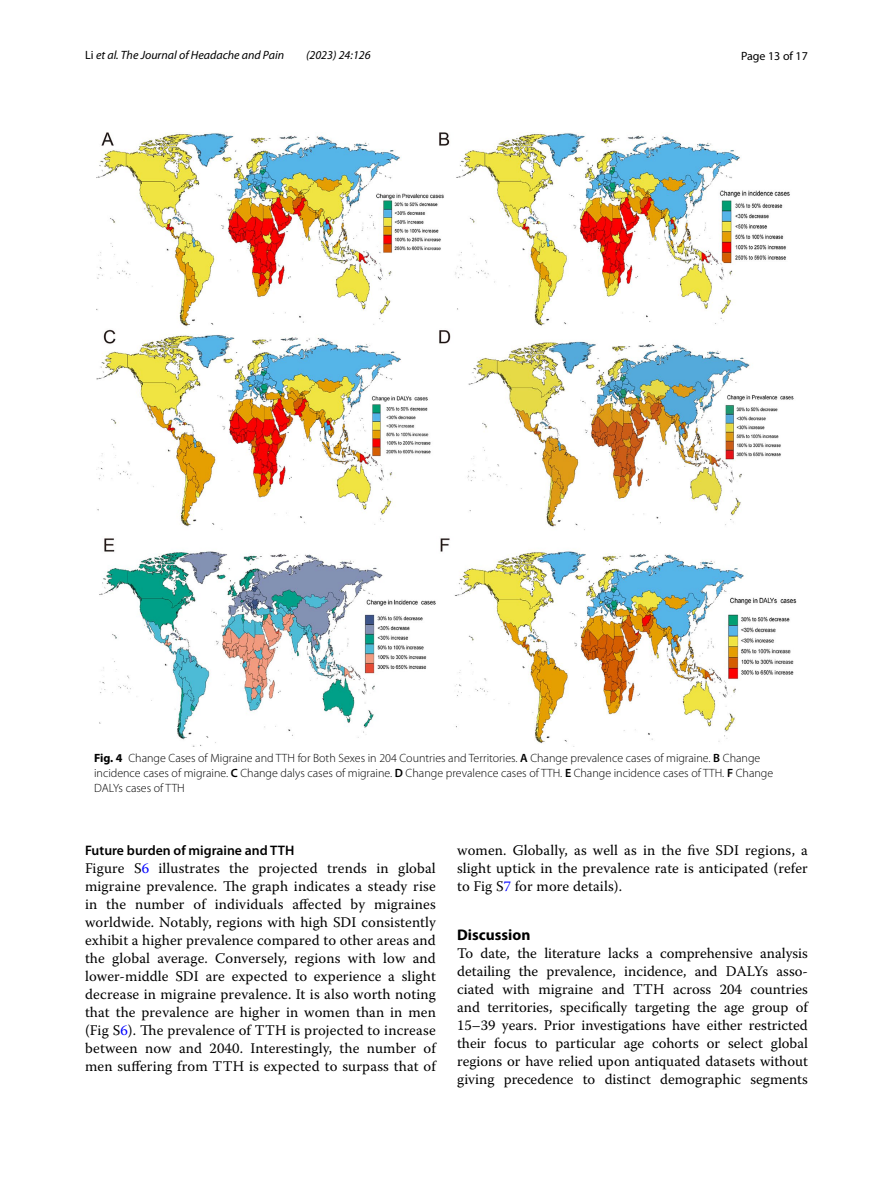
<style>
.page{position:relative;width:893px;height:1187px;background:#fff}
.page>*{position:absolute;margin:0;border:0;box-sizing:border-box;transform-origin:0 0}
.t1{font:700 15.45px "Myriad Pro";color:#000}
.t2{font:14.7px/18px "Warnock Pro";letter-spacing:.01em;color:#000;text-align:justify}
.t3{font:600 13.8px "Myriad Pro";color:#000}
.t4{font:300 12px/15px "Myriad Pro";color:#000}
.t5{font:italic 12px "Myriad Pro";color:#000}
.t6{font:12px "Myriad Pro";color:#000}
.s1{font-style:normal}
.s2{font-weight:700}
.s3{font-weight:600}
.s4{color:#00f}
</style>
<div class="page">
<img style="left:96px;top:133px;width:701px;height:613px">
<p class="t5" style="left:85px;top:48px;width:201px"><span class="s1">Li</span> et al. The Journal of Headache and Pain</p>
<p class="t5" style="left:306px;top:48px;width:66px">(2023) 24:126</p>
<p class="t6" style="left:741px;top:48px;width:68px">Page 13 of 17</p>
<p class="t4" style="left:94px;top:750px;width:681px"><span class="s2">Fig. 4</span> Change Cases of Migraine and TTH for Both Sexes in 204 Countries and Territories. <span class="s3">A</span> Change prevalence cases of migraine. <span class="s3">B</span> Change incidence cases of migraine. <span class="s3">C</span> Change dalys cases of migraine. <span class="s3">D</span> Change prevalence cases of TTH. <span class="s3">E</span> Change incidence cases of TTH. <span class="s3">F</span> Change<br>DALYs cases of TTH</p>
<p class="t3" style="left:85px;top:841px;width:211px">Future burden of migraine and TTH</p>
<p class="t2" style="left:85px;top:858px;width:352px">Figure S<span class="s4">6</span> illustrates the projected trends in global migraine prevalence. The graph indicates a steady rise in the number of individuals affected by migraines worldwide. Notably, regions with high SDI consistently exhibit a higher prevalence compared to other areas and the global average. Conversely, regions with low and lower-middle SDI are expected to experience a slight decrease in migraine prevalence. It is also worth noting that the prevalence are higher in women than in men (Fig S<span class="s4">6</span>). The prevalence of TTH is projected to increase between now and 2040. Interestingly, the number of men suffering from TTH is expected to surpass that of</p>
<p class="t2" style="left:457px;top:841px;width:352px">women. Globally, as well as in the five SDI regions, a slight uptick in the prevalence rate is anticipated (refer to Fig S<span class="s4">7</span> for more details).</p>
<p class="t1" style="left:457px;top:924px;width:75px">Discussion</p>
<p class="t2" style="left:457px;top:943px;width:352px">To date, the literature lacks a comprehensive analysis detailing the prevalence, incidence, and DALYs asso&shy;ciated with migraine and TTH across 204 countries and territories, specifically targeting the age group of 15–39 years. Prior investigations have either restricted their focus to particular age cohorts or select global regions or have relied upon antiquated datasets without giving precedence to distinct demographic segments</p>
</div>
